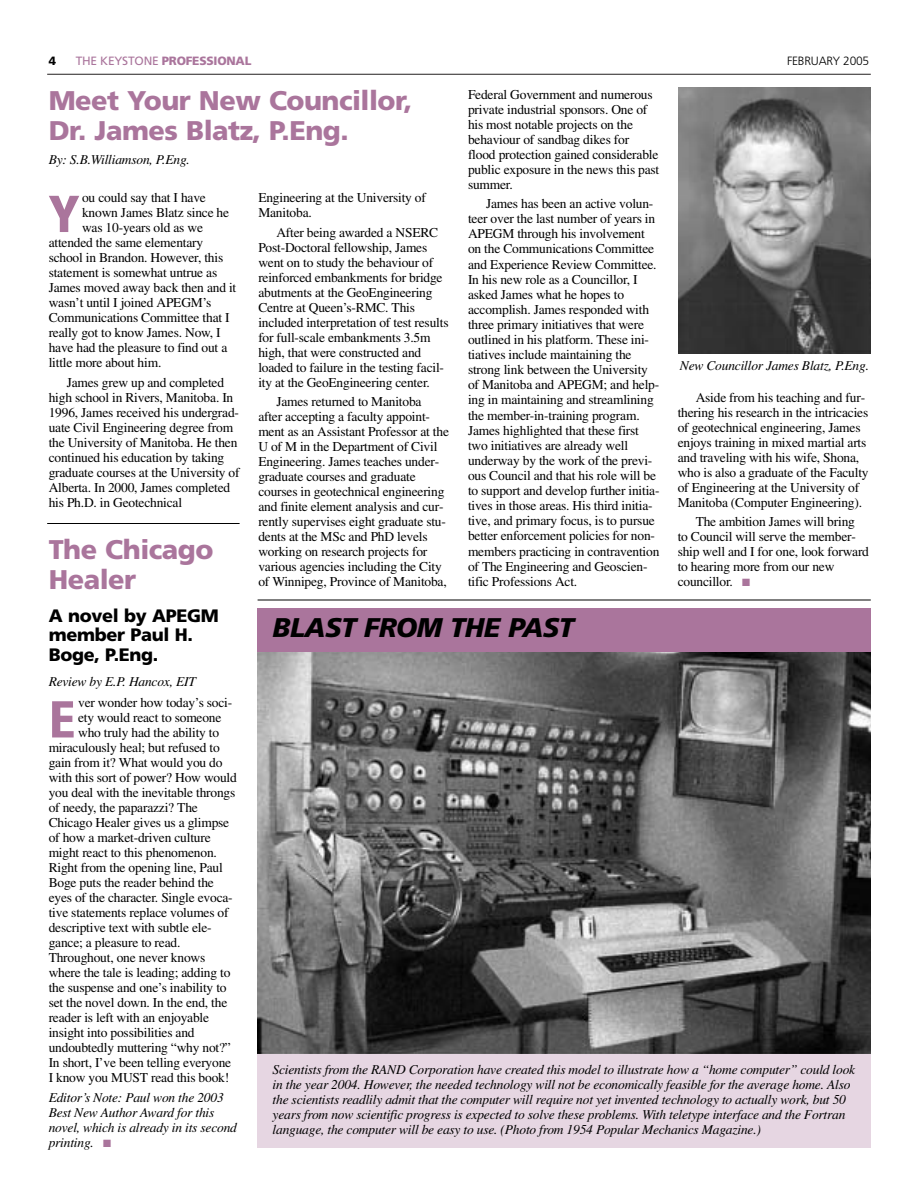
<style>
.page{position:relative;width:918px;height:1188px;background:#fff}
.page>*{position:absolute;margin:0;border:0;box-sizing:border-box;transform-origin:0 0}
.t1{font:900 condensed 51.9px "Frutiger";color:#aa759c}
.t2{font:900 27px/30px "Frutiger";letter-spacing:-.02em;color:#aa759c}
.t3{font:italic 900 27px "Frutiger";letter-spacing:-.02em;color:#000}
.t4{font:900 18px/19.5px "Frutiger";letter-spacing:-.02em;color:#000}
.t5{font:13.5px/15px "Times";letter-spacing:-.015em;color:#000}
.t6{font:italic 13.5px/15px "Times";letter-spacing:-.015em;color:#000}
.t7{font:900 12px "Frutiger";letter-spacing:-.02em;color:#aa759c}
.t8{font:300 12px "Frutiger";letter-spacing:-.015em;color:#000}
.t9{font:900 12px "Frutiger";color:#000}
.s1{font-weight:400}
.s2{color:#aa759c}
</style>
<div class="page">
<hr style="left:47px;top:74px;width:824px;height:1px;background:#231f1f">
<img style="left:678px;top:88px;width:193px;height:266px">
<img style="left:258px;top:652px;width:613px;height:402px">
<div style="left:258px;top:608px;width:613px;height:44px;background:#aa759c"></div>
<div style="left:258px;top:1054px;width:613px;height:94px;background:#e6d6e2"></div>
<hr style="left:258px;top:600px;width:613px;height:1px;background:#000">
<hr style="left:47px;top:523px;width:193px;height:1px;background:#000">
<p class="t9" style="left:49px;top:56px;width:9px">4</p>
<p class="t7" style="left:76px;top:56px;width:177px"><span class="s1">THE KEYSTONE</span> PROFESSIONAL</p>
<p class="t8" style="left:787px;top:56px;width:84px">FEBRUARY 2005</p>
<h2 class="t2" style="left:49px;top:87px;width:365px">Meet Your New Councillor,<br>Dr. James Blatz, P.Eng.</h2>
<p class="t6" style="left:49px;top:153px;width:143px">By: S.B.Williamson, P.Eng.</p>
<p class="t5" style="left:468px;top:88px;width:193px">Federal Government and numerous private industrial sponsors. One of his most notable projects on the behaviour of sandbag dikes for flood protection gained considerable public exposure in the news this past summer.</p>
<p class="t5" style="left:468px;top:197px;width:193px;text-indent:18px">James has been an active volun&shy;teer over the last number of years in APEGM through his involvement on the Communications Committee and Experience Review Committee.<br>In his new role as a Councillor, I asked James what he hopes to accomplish. James responded with three primary initiatives that were outlined in his platform. These ini&shy;tiatives include maintaining the strong link between the University of Manitoba and APEGM; and help&shy;ing in maintaining and streamlining the member-in-training program.<br>James highlighted that these first two initiatives are already well underway by the work of the previ&shy;ous Council and that his role will be to support and develop further initia&shy;tives in those areas. His third initia&shy;tive, and primary focus, is to pursue better enforcement policies for non&shy;members practicing in contravention of The Engineering and Geoscien&shy;tific Professions Act.</p>
<p class="t5" style="left:258px;top:191px;width:169px">Engineering at the University of<br>Manitoba.</p>
<p class="t5" style="left:258px;top:226px;width:192px;text-indent:18px">After being awarded a NSERC Post-Doctoral fellowship, James went on to study the behaviour of reinforced embankments for bridge abutments at the GeoEngineering Centre at Queen’s-RMC. This included interpretation of test results for full-scale embankments 3.5m high, that were constructed and loaded to failure in the testing facil&shy;ity at the GeoEngineering center.</p>
<p class="t5" style="left:258px;top:395px;width:192px;text-indent:18px">James returned to Manitoba<br>after accepting a faculty appoint&shy;ment as an Assistant Professor at the U of M in the Department of Civil Engineering. James teaches under&shy;graduate courses and graduate courses in geotechnical engineering and finite element analysis and cur&shy;rently supervises eight graduate stu&shy;dents at the MSc and PhD levels working on research projects for various agencies including the City of Winnipeg, Province of Manitoba,</p>
<h1 class="t1" style="left:49px;top:193px;width:32px">Y</h1>
<p class="t5" style="left:82px;top:191px;width:125px">ou could say that I have</p>
<p class="t5" style="left:82px;top:206px;width:149px">known James Blatz since he</p>
<p class="t5" style="left:82px;top:221px;width:122px">was 10-years old as we</p>
<p class="t5" style="left:49px;top:236px;width:156px">attended the same elementary</p>
<p class="t5" style="left:49px;top:251px;width:176px">school in Brandon. However, this</p>
<p class="t5" style="left:49px;top:266px;width:170px">statement is somewhat untrue as</p>
<p class="t5" style="left:49px;top:281px;width:189px">James moved away back then and it</p>
<p class="t5" style="left:49px;top:296px;width:164px">wasn’t until I joined APEGM’s</p>
<p class="t5" style="left:49px;top:311px;width:183px">Communications Committee that I</p>
<p class="t5" style="left:49px;top:326px;width:174px">really got to know James. Now, I</p>
<p class="t5" style="left:49px;top:341px;width:180px">have had the pleasure to find out a</p>
<p class="t5" style="left:49px;top:356px;width:114px">little more about him.</p>
<p class="t5" style="left:49px;top:376px;width:192px;text-indent:18px">James grew up and completed high school in Rivers, Manitoba. In 1996, James received his undergrad&shy;uate Civil Engineering degree from the University of Manitoba. He then continued his education by taking graduate courses at the University of Alberta. In 2000, James completed his Ph.D. in Geotechnical</p>
<h2 class="t2" style="left:49px;top:536px;width:166px">The Chicago<br>Healer</h2>
<h3 class="t4" style="left:49px;top:607px;width:172px">A novel by APEGM member Paul H.<br>Boge, P.Eng.</h3>
<p class="t6" style="left:49px;top:675px;width:149px">Review by E.P. Hancox, EIT</p>
<h2 class="t3" style="left:273px;top:617px;width:303px">BLAST FROM THE PAST</h2>
<p class="t6" style="left:680px;top:359px;width:191px">New Councillor James Blatz, P.Eng.</p>
<p class="t5" style="left:678px;top:391px;width:193px;text-indent:18px">Aside from his teaching and fur&shy;thering his research in the intricacies of geotechnical engineering, James enjoys training in mixed martial arts and traveling with his wife, Shona, who is also a graduate of the Faculty of Engineering at the University of Manitoba (Computer Engineering).</p>
<p class="t5" style="left:678px;top:515px;width:193px;text-indent:18px">The ambition James will bring<br>to Council will serve the member&shy;ship well and I for one, look forward to hearing more from our new councillor. <span class="s2">■</span></p>
<h1 class="t1" style="left:49px;top:699px;width:28px">E</h1>
<p class="t5" style="left:78px;top:697px;width:156px">ver wonder how today’s soci-</p>
<p class="t5" style="left:78px;top:712px;width:145px">ety would react to someone</p>
<p class="t5" style="left:78px;top:727px;width:143px">who truly had the ability to</p>
<p class="t5" style="left:49px;top:742px;width:173px">miraculously heal; but refused to</p>
<p class="t5" style="left:49px;top:757px;width:175px">gain from it? What would you do</p>
<p class="t5" style="left:49px;top:772px;width:190px">with this sort of power? How would</p>
<p class="t5" style="left:49px;top:787px;width:188px">you deal with the inevitable throngs</p>
<p class="t5" style="left:49px;top:802px;width:151px">of needy, the paparazzi? The</p>
<p class="t5" style="left:49px;top:817px;width:182px">Chicago Healer gives us a glimpse</p>
<p class="t5" style="left:49px;top:832px;width:164px">of how a market-driven culture</p>
<p class="t5" style="left:49px;top:847px;width:170px">might react to this phenomenon.</p>
<p class="t5" style="left:49px;top:862px;width:176px">Right from the opening line, Paul</p>
<p class="t5" style="left:49px;top:877px;width:167px">Boge puts the reader behind the</p>
<p class="t5" style="left:49px;top:892px;width:186px">eyes of the character. Single evoca-</p>
<p class="t5" style="left:49px;top:907px;width:181px">tive statements replace volumes of</p>
<p class="t5" style="left:49px;top:922px;width:164px">descriptive text with subtle ele-</p>
<p class="t5" style="left:49px;top:937px;width:133px">gance; a pleasure to read.</p>
<p class="t5" style="left:49px;top:952px;width:158px">Throughout, one never knows</p>
<p class="t5" style="left:49px;top:967px;width:183px">where the tale is leading; adding to</p>
<p class="t5" style="left:49px;top:982px;width:179px">the suspense and one’s inability to</p>
<p class="t5" style="left:49px;top:997px;width:180px">set the novel down. In the end, the</p>
<p class="t5" style="left:49px;top:1012px;width:162px">reader is left with an enjoyable</p>
<p class="t5" style="left:49px;top:1027px;width:147px">insight into possibilities and</p>
<p class="t5" style="left:49px;top:1042px;width:184px">undoubtedly muttering “why not?”</p>
<p class="t5" style="left:49px;top:1057px;width:184px">In short, I’ve been telling everyone</p>
<p class="t5" style="left:49px;top:1072px;width:182px">I know you MUST read this book!</p>
<p class="t6" style="left:49px;top:1091px;width:190px">Editor’s Note: Paul won the 2003<br>Best New Author Award for this novel, which is already in its second printing. <span class="s2">■</span></p>
<p class="t6" style="left:273px;top:1063px;width:584px">Scientists from the RAND Corporation have created this model to illustrate how a “home computer” could look in the year 2004. However, the needed technology will not be economically feasible for the average home. Also the scientists readlily admit that the computer will require not yet invented technology to actually work, but 50 years from now scientific progress is expected to solve these problems. With teletype interface and the Fortran language, the computer will be easy to use. (Photo from 1954 Popular Mechanics Magazine.)</p>
</div>
